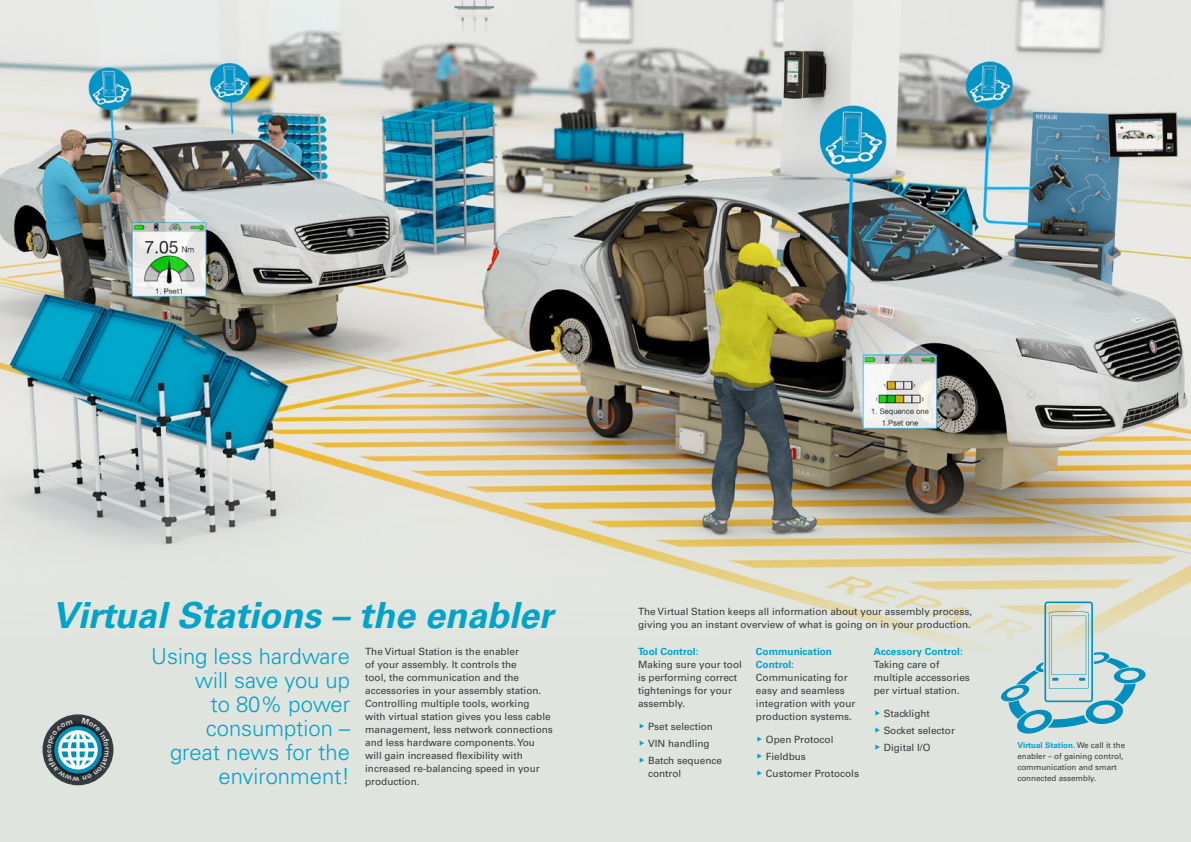
<style>
.page{position:relative;width:1191px;height:842px;background:#e0e4de}
.page>*{position:absolute;margin:0;border:0;box-sizing:border-box;transform-origin:0 0}
.t1{font:italic 700 36px "Univers LT Std";color:#00a3c9}
.t2{font:300 22px/24px "Univers LT Std";color:#00a3c9;text-align:right}
.t3{font:10px/13px "Univers LT Std";color:#373d42}
.t4{font:700 10px/13px "Univers LT Std";color:#00a3c9}
.t5{font:8px/11px "Univers LT Std";color:#373d42}
.s1{font-weight:700;color:#00a3c9}
</style>
<div class="page">
<img style="left:0;top:0;width:1191px;height:648px">
<svg style="left:1001px;top:601px;width:144px;height:133px"></svg>
<div style="left:43px;top:714px;width:70px;height:71px;background:#000;opacity:.75"></div>
<svg style="left:47px;top:718px;width:62px;height:62px;background:#60848f"></svg>
<h1 class="t1" style="left:52px;top:594px;width:502px">Virtual Stations – the enabler</h1>
<h2 class="t2" style="left:151px;top:644px;width:200px">Using less hardware will save you up<br>to 80% power consumption – great news for the environment!</h2>
<p class="t3" style="left:365px;top:645px;width:189px">The Virtual Station is the enabler<br>of your assembly. It controls the<br>tool, the communication and the accessories in your assembly station.<br>Controlling multiple tools, working<br>with virtual station gives you less cable management, less network connections and less hardware components. You will gain increased flexibility with increased re-balancing speed in your production.</p>
<p class="t3" style="left:638px;top:605px;width:336px">The Virtual Station keeps all information about your assembly process, giving you an instant overview of what is going on in your production.</p>
<p class="t4" style="left:638px;top:645px;width:62px">Tool Control:</p>
<p class="t3" style="left:638px;top:658px;width:105px">Making sure your tool is performing correct tightenings for your assembly.</p>
<p class="t3" style="left:648px;top:718px;width:75px;line-height:17px">Pset selection<br>VIN handling<br>Batch sequence</p>
<p class="t3" style="left:648px;top:767px;width:35px">control</p>
<p class="t4" style="left:756px;top:645px;width:78px">Communication<br>Control:</p>
<p class="t3" style="left:756px;top:671px;width:101px">Communicating for easy and seamless integration with your production systems.</p>
<p class="t3" style="left:766px;top:731px;width:95px;line-height:17px">Open Protocol<br>Fieldbus<br>Customer Protocols</p>
<p class="t4" style="left:873px;top:645px;width:91px">Accessory Control:</p>
<p class="t3" style="left:873px;top:658px;width:98px">Taking care of multiple accessories per virtual station.</p>
<p class="t3" style="left:883px;top:705px;width:73px;line-height:17px">Stacklight<br>Socket selector<br>Digital I/O</p>
<p class="t5" style="left:1017px;top:739px;width:109px"><span class="s1">Virtual Station.</span> We call it the enabler – of gaining control, communication and smart connected assembly.</p>
</div>
